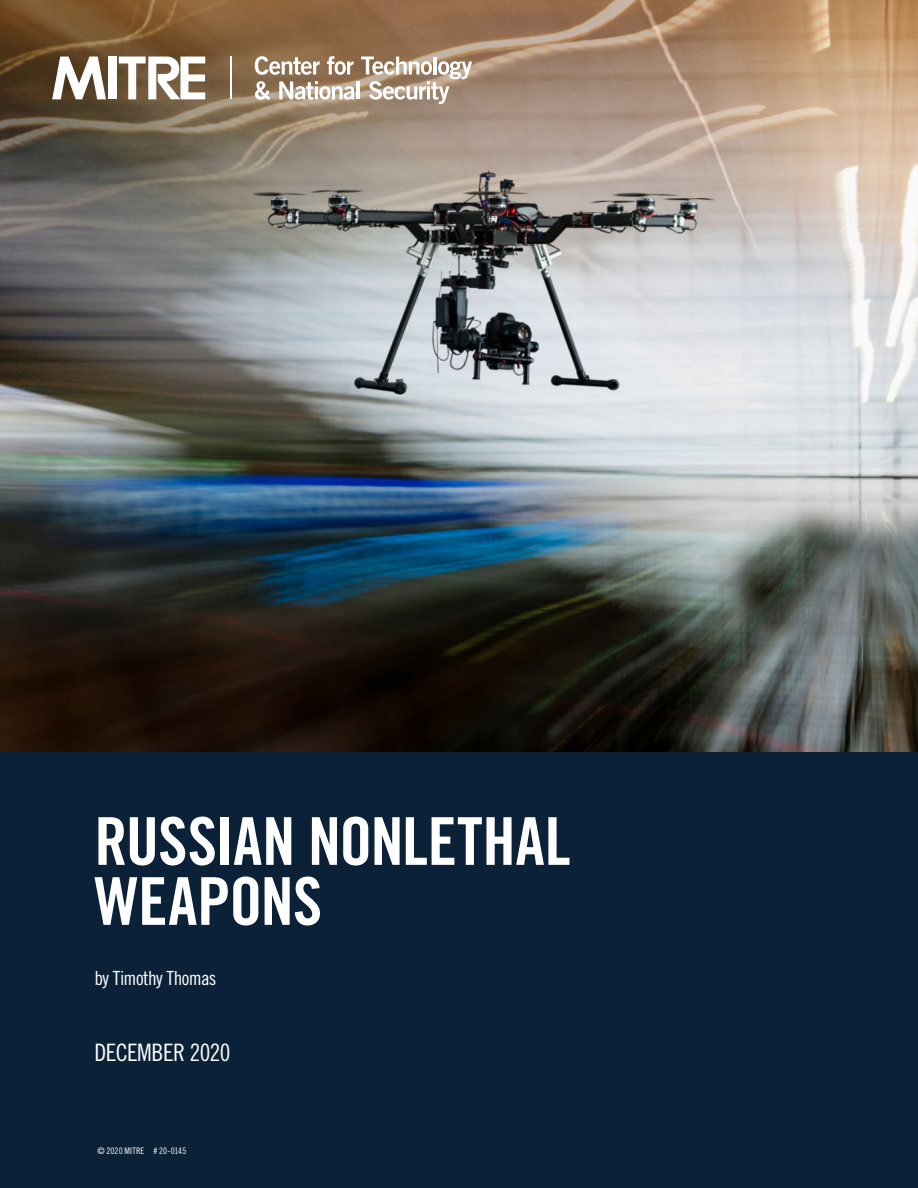
<style>
.page{position:relative;width:918px;height:1188px;background:#fff}
.page>*{position:absolute;margin:0;border:0;box-sizing:border-box;transform-origin:0 0}
.t1{font:66px/60px "Trade Gothic LT Pro Bd Cn 20";letter-spacing:-.005em;color:#fff}
.t2{font:24px "Trade Gothic LT Pro Cn 18";letter-spacing:-.025em;color:#fff}
.t3{font:19.5px "Trade Gothic LT Pro Cn 18";letter-spacing:-.03em;color:#fff}
.t4{font:9px "Trade Gothic LT Pro Cn 18";letter-spacing:.005em;color:#fff}
</style>
<div class="page">
<img style="left:0;top:0;width:918px;height:752px">
<hr style="left:230px;top:57px;width:1px;height:42px;background:#fff">
<svg style="left:52px;top:57px;width:54px;height:42px"></svg>
<div style="left:108px;top:57px;width:8px;height:42px;background:#fff"></div>
<svg style="left:119px;top:57px;width:86px;height:42px"></svg>
<svg style="left:255px;top:56px;width:65px;height:19px"></svg>
<svg style="left:327px;top:56px;width:27px;height:19px"></svg>
<svg style="left:255px;top:81px;width:15px;height:19px"></svg>
<svg style="left:279px;top:81px;width:75px;height:19px"></svg>
<hr style="left:356px;top:81px;width:3px;height:18px;background:#fff">
<svg style="left:361px;top:56px;width:111px;height:48px"></svg>
<div style="left:0;top:752px;width:918px;height:436px;background:#0a2137"></div>
<p class="t1" style="left:94px;top:811px;width:478px">RUSSIAN NONLETHAL<br>WEAPONS</p>
<p class="t3" style="left:94px;top:966px;width:124px">by Timothy Thomas</p>
<p class="t2" style="left:94px;top:1039px;width:137px">DECEMBER 2020</p>
<p class="t4" style="left:98px;top:1145px;width:90px">© 2020 MITRE # 20-0145</p>
</div>
